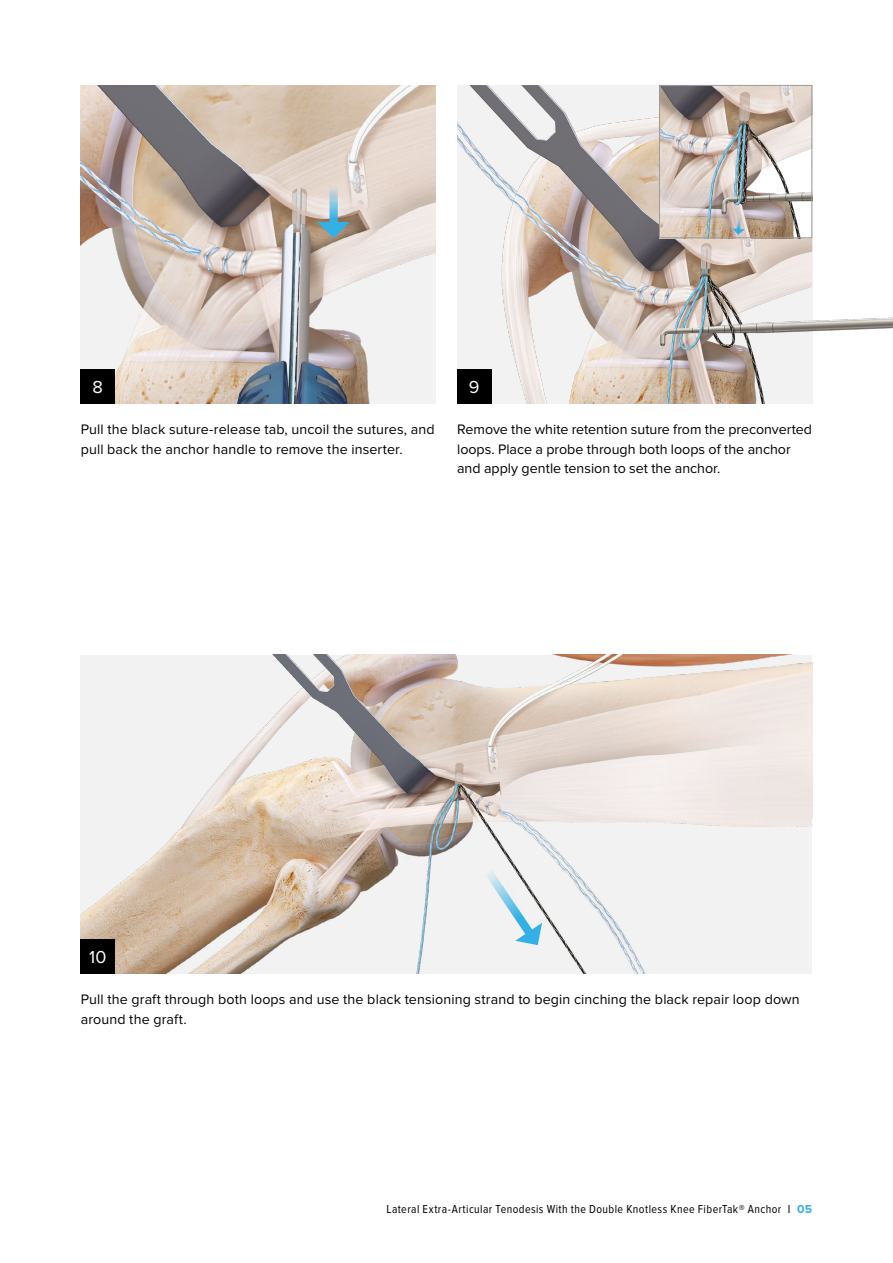
<style>
.page{position:relative;width:893px;height:1263px;background:#fff}
.page>*{position:absolute;margin:0;border:0;box-sizing:border-box;transform-origin:0 0}
.t1{font:18px "Proxima Nova";color:#fff}
.t2{font:14.25px/19.5px "Proxima Nova";letter-spacing:.005em;color:#000}
.t3{font:12px "Proxima Nova Cond";letter-spacing:.035em;color:#000}
.s1{font-family:"Proxima Nova";font-weight:700;color:#33b0e6}
</style>
<div class="page">
<img style="left:81px;top:85px;width:355px;height:319px">
<img style="left:81px;top:655px;width:731px;height:319px">
<div style="left:81px;top:370px;width:34px;height:34px;background:#000"></div>
<div style="left:81px;top:940px;width:34px;height:34px;background:#000"></div>
<img style="left:457px;top:85px;width:436px;height:319px">
<div style="left:457px;top:370px;width:34px;height:34px;background:#000"></div>
<img style="left:661px;top:87px;width:149px;height:149px">
<div style="left:659px;top:85px;width:153px;height:153px;border:1px solid #9c9d9d"></div>
<svg style="left:317px;top:186px;width:33px;height:52px;background:#acbec2"></svg>
<svg style="left:484px;top:868px;width:58px;height:77px"></svg>
<p class="t1" style="left:93px;top:377px;width:12px">8</p>
<p class="t2" style="left:81px;top:420px;width:355px">Pull the black suture-release tab, uncoil the sutures, and pull back the anchor handle to remove the inserter.</p>
<p class="t1" style="left:469px;top:377px;width:12px">9</p>
<p class="t2" style="left:457px;top:420px;width:357px">Remove the white retention suture from the preconverted loops. Place a probe through both loops of the anchor and apply gentle tension to set the anchor.</p>
<p class="t1" style="left:89px;top:946px;width:19px">10</p>
<p class="t2" style="left:81px;top:990px;width:720px">Pull the graft through both loops and use the black tensioning strand to begin cinching the black repair loop down around the graft.</p>
<p class="t3" style="left:386px;top:1202px;width:427px">Lateral Extra-Articular Tenodesis With the Double Knotless Knee FiberTak® Anchor I <span class="s1">05</span></p>
</div>
